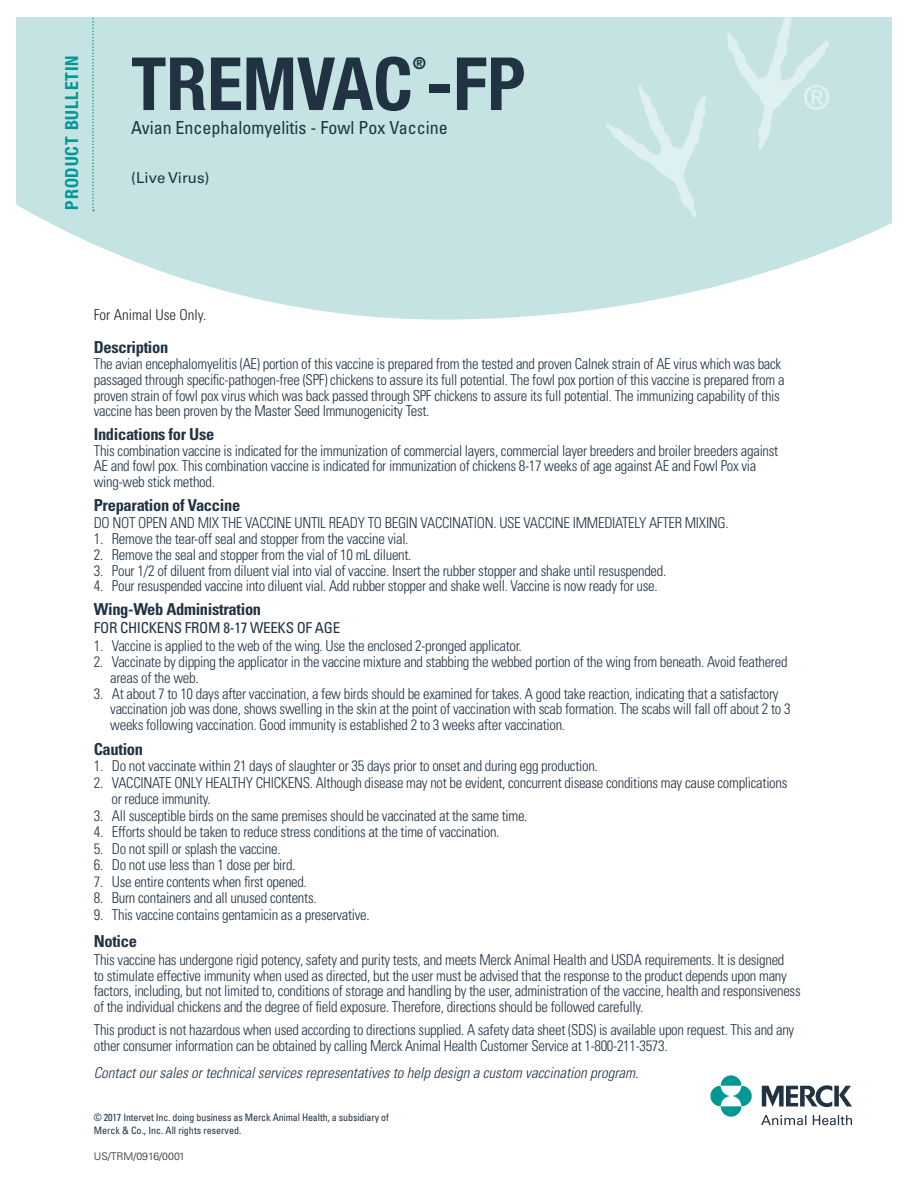
<style>
.page{position:relative;width:909px;height:1179px;background:#fff}
.page>*{position:absolute;margin:0;border:0;box-sizing:border-box;transform-origin:0 0}
.t1{font:700 condensed 73.5px "Helvetica Neue";color:#213242}
.t2{font:condensed 18px "Univers";color:#213242}
.t3{font:700 condensed 18px "Helvetica Neue";letter-spacing:.05em;color:#009894}
.t4{font:700 condensed 16.65px "Helvetica Neue";color:#213242}
.t5{font:700 condensed 16.5px "Univers";letter-spacing:-.02em;color:#213242}
.t6{font:300 condensed 15px/15.8px "Univers";letter-spacing:-.02em;color:#213242}
.t7{font:italic 300 condensed 15px "Univers";color:#213242}
.t8{font:condensed 15px "Univers";letter-spacing:-.02em;color:#213242}
.t9{font:300 condensed 15px "Univers";color:#231f20}
.t10{font:15px "Univers";color:#213242}
.t11{font:300 10.5px "Univers";color:#231f20}
.t12{font:condensed 10.2px/12.3px "Univers";letter-spacing:-.01em;color:#213242}
</style>
<div class="page">
<svg style="left:16px;top:17px;width:876px;height:303px"></svg>
<svg style="left:710px;top:1075px;width:42px;height:42px"></svg>
<svg style="left:761px;top:1085px;width:91px;height:40px"></svg>
<img style="left:726px;top:17px;width:103px;height:133px">
<svg style="left:92px;top:17px;width:2px;height:194px"></svg>
<p class="t3" style="left:61px;top:210px;width:156px;rotate:-90deg">PRODUCT BULLETIN</p>
<h1 class="t1" style="left:131px;top:39px;width:396px">TREMVAC -FP</h1>
<p class="t4" style="left:413px;top:53px;width:15px">®</p>
<p class="t2" style="left:131px;top:116px;width:318px">Avian Encephalomyelitis - Fowl Pox Vaccine</p>
<p class="t10" style="left:131px;top:169px;width:80px">(Live Virus)</p>
<p class="t9" style="left:94px;top:305px;width:114px">For Animal Use Only.</p>
<p class="t5" style="left:94px;top:337px;width:76px">Description</p>
<p class="t6" style="left:94px;top:356px;width:692px">The avian encephalomyelitis (AE) portion of this vaccine is prepared from the tested and proven Calnek strain of AE virus which was back passaged through specific-pathogen-free (SPF) chickens to assure its full potential. The fowl pox portion of this vaccine is prepared from a proven strain of fowl pox virus which was back passed through SPF chickens to assure its full potential. The immunizing capability of this vaccine has been proven by the Master Seed Immunogenicity Test.</p>
<p class="t5" style="left:94px;top:424px;width:122px">Indications for Use</p>
<p class="t6" style="left:94px;top:442px;width:686px">This combination vaccine is indicated for the immunization of commercial layers, commercial layer breeders and broiler breeders against<br>AE and fowl pox. This combination vaccine is indicated for immunization of chickens 8-17 weeks of age against AE and Fowl Pox via wing-web stick method.</p>
<p class="t5" style="left:94px;top:495px;width:148px">Preparation of Vaccine</p>
<p class="t6" style="left:94px;top:515px;width:637px">DO NOT OPEN AND MIX THE VACCINE UNTIL READY TO BEGIN VACCINATION. USE VACCINE IMMEDIATELY AFTER MIXING.</p>
<p class="t6" style="left:94px;top:531px;width:316px">1. Remove the tear-off seal and stopper from the vaccine vial.</p>
<p class="t6" style="left:94px;top:547px;width:319px">2. Remove the seal and stopper from the vial of 10 mL diluent.</p>
<p class="t6" style="left:94px;top:562px;width:574px">3. Pour 1/2 of diluent from diluent vial into vial of vaccine. Insert the rubber stopper and shake until resuspended.</p>
<p class="t6" style="left:94px;top:578px;width:565px">4. Pour resuspended vaccine into diluent vial. Add rubber stopper and shake well. Vaccine is now ready for use.</p>
<p class="t5" style="left:94px;top:599px;width:169px">Wing-Web Administration</p>
<p class="t8" style="left:94px;top:619px;width:248px">FOR CHICKENS FROM 8-17 WEEKS OF AGE</p>
<p class="t6" style="left:94px;top:638px;width:430px">1. Vaccine is applied to the web of the wing. Use the enclosed 2-pronged applicator.</p>
<p class="t6" style="left:110px;top:654px;width:679px;text-indent:-16px">2. Vaccinate by dipping the applicator in the vaccine mixture and stabbing the webbed portion of the wing from beneath. Avoid feathered areas of the web.</p>
<p class="t6" style="left:110px;top:685px;width:682px;text-indent:-16px">3. At about 7 to 10 days after vaccination, a few birds should be examined for takes. A good take reaction, indicating that a satisfactory vaccination job was done, shows swelling in the skin at the point of vaccination with scab formation. The scabs will fall off about 2 to 3 weeks following vaccination. Good immunity is established 2 to 3 weeks after vaccination.</p>
<p class="t5" style="left:94px;top:739px;width:51px">Caution</p>
<p class="t6" style="left:94px;top:758px;width:506px">1. Do not vaccinate within 21 days of slaughter or 35 days prior to onset and during egg production.</p>
<p class="t6" style="left:112px;top:774px;width:677px;line-height:16.5px;text-indent:-18px">2. VACCINATE ONLY HEALTHY CHICKENS. Although disease may not be evident, concurrent disease conditions may cause complications or reduce immunity.</p>
<p class="t6" style="left:94px;top:808px;width:435px">3. All susceptible birds on the same premises should be vaccinated at the same time.</p>
<p class="t6" style="left:94px;top:824px;width:407px">4. Efforts should be taken to reduce stress conditions at the time of vaccination.</p>
<p class="t6" style="left:94px;top:841px;width:188px">5. Do not spill or splash the vaccine.</p>
<p class="t6" style="left:94px;top:857px;width:203px">6. Do not use less than 1 dose per bird.</p>
<p class="t6" style="left:94px;top:874px;width:215px">7. Use entire contents when first opened.</p>
<p class="t6" style="left:94px;top:890px;width:224px">8. Burn containers and all unused contents.</p>
<p class="t6" style="left:94px;top:907px;width:278px">9. This vaccine contains gentamicin as a preservative.</p>
<p class="t5" style="left:94px;top:931px;width:45px">Notice</p>
<p class="t6" style="left:94px;top:952px;width:708px">This vaccine has undergone rigid potency, safety and purity tests, and meets Merck Animal Health and USDA requirements. It is designed<br>to stimulate effective immunity when used as directed, but the user must be advised that the response to the product depends upon many factors, including, but not limited to, conditions of storage and handling by the user, administration of the vaccine, health and responsiveness of the individual chickens and the degree of field exposure. Therefore, directions should be followed carefully.</p>
<p class="t6" style="left:94px;top:1022px;width:702px">This product is not hazardous when used according to directions supplied. A safety data sheet (SDS) is available upon request. This and any other consumer information can be obtained by calling Merck Animal Health Customer Service at 1-800-211-3573.</p>
<p class="t7" style="left:94px;top:1064px;width:546px">Contact our sales or technical services representatives to help design a custom vaccination program.</p>
<p class="t12" style="left:94px;top:1112px;width:297px">© 2017 Intervet Inc. doing business as Merck Animal Health, a subsidiary of<br>Merck &amp; Co., Inc. All rights reserved.</p>
<p class="t11" style="left:94px;top:1150px;width:93px">US/TRM/0916/0001</p>
</div>
